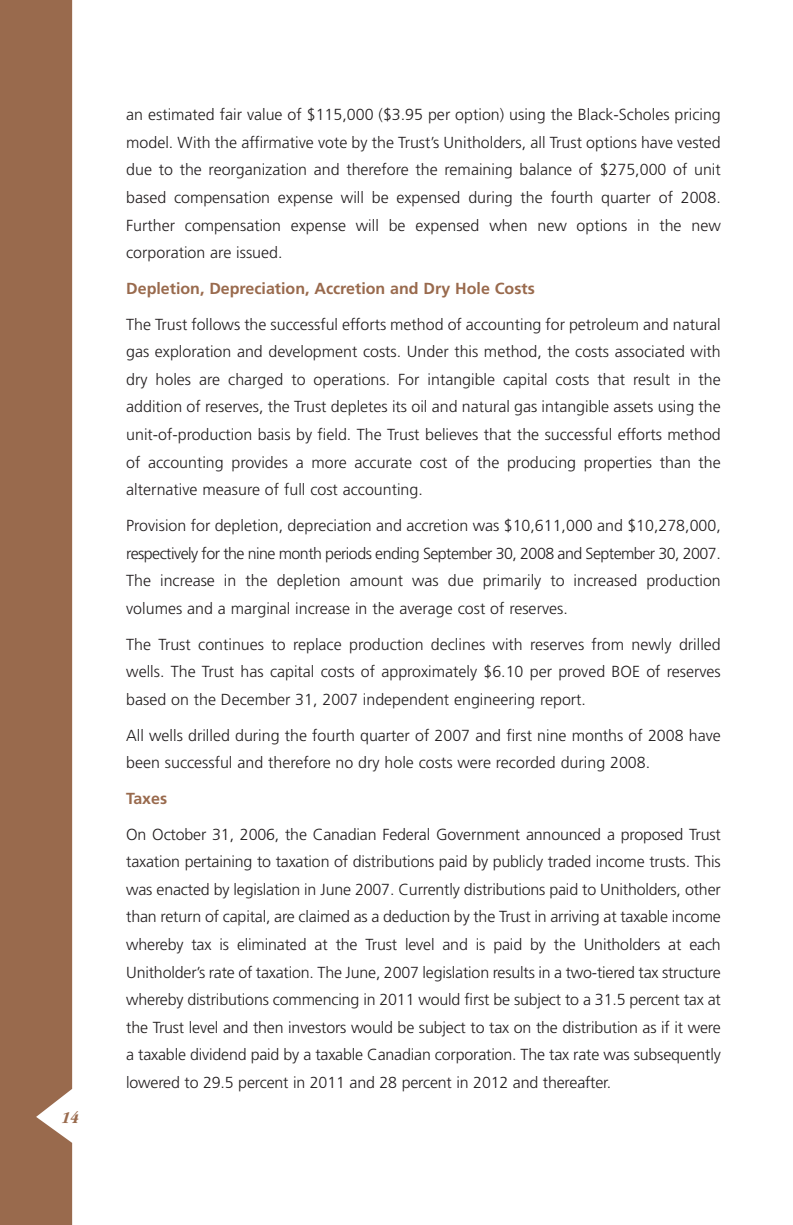
<style>
.page{position:relative;width:793px;height:1225px;background:#fff}
.page>*{position:absolute;margin:0;border:0;box-sizing:border-box;transform-origin:0 0}
.t1{font:italic 700 condensed 17px "Garamond";color:#996a4d}
.t2{font:300 16px/27.6px "Frutiger";color:#231f20;text-align:justify}
.t3{font:700 16px "Frutiger";color:#996a4d}
</style>
<div class="page">
<div style="left:0;top:0;width:73px;height:1224px;background:#996a4d"></div>
<p class="t1" style="left:62px;top:1110px;width:18px">14</p>
<p class="t2" style="left:126px;top:102px;width:596px">an estimated fair value of $115,000 ($3.95 per option) using the Black-Scholes pricing model. With the affirmative vote by the Trust’s Unitholders, all Trust options have vested due to the reorganization and therefore the remaining balance of $275,000 of unit based compensation expense will be expensed during the fourth quarter of 2008.<br>Further compensation expense will be expensed when new options in the new corporation are issued.</p>
<p class="t3" style="left:126px;top:282px;width:410px">Depletion, Depreciation, Accretion and Dry Hole Costs</p>
<p class="t2" style="left:126px;top:311px;width:596px">The Trust follows the successful efforts method of accounting for petroleum and natural gas exploration and development costs. Under this method, the costs associated with dry holes are charged to operations. For intangible capital costs that result in the addition of reserves, the Trust depletes its oil and natural gas intangible assets using the unit-of-production basis by field. The Trust believes that the successful efforts method of accounting provides a more accurate cost of the producing properties than the alternative measure of full cost accounting.</p>
<p class="t2" style="left:126px;top:513px;width:596px">Provision for depletion, depreciation and accretion was $10,611,000 and $10,278,000, respectively for the nine month periods ending September 30, 2008 and September 30, 2007.<br>The increase in the depletion amount was due primarily to increased production volumes and a marginal increase in the average cost of reserves.</p>
<p class="t2" style="left:126px;top:631px;width:596px">The Trust continues to replace production declines with reserves from newly drilled wells. The Trust has capital costs of approximately $6.10 per proved BOE of reserves based on the December 31, 2007 independent engineering report.</p>
<p class="t2" style="left:126px;top:722px;width:596px">All wells drilled during the fourth quarter of 2007 and first nine months of 2008 have been successful and therefore no dry hole costs were recorded during 2008.</p>
<p class="t3" style="left:126px;top:791px;width:42px">Taxes</p>
<p class="t2" style="left:126px;top:821px;width:596px">On October 31, 2006, the Canadian Federal Government announced a proposed Trust taxation pertaining to taxation of distributions paid by publicly traded income trusts. This was enacted by legislation in June 2007. Currently distributions paid to Unitholders, other than return of capital, are claimed as a deduction by the Trust in arriving at taxable income whereby tax is eliminated at the Trust level and is paid by the Unitholders at each Unitholder’s rate of taxation. The June, 2007 legislation results in a two-tiered tax structure whereby distributions commencing in 2011 would first be subject to a 31.5 percent tax at the Trust level and then investors would be subject to tax on the distribution as if it were a taxable dividend paid by a taxable Canadian corporation. The tax rate was subsequently lowered to 29.5 percent in 2011 and 28 percent in 2012 and thereafter.</p>
</div>
